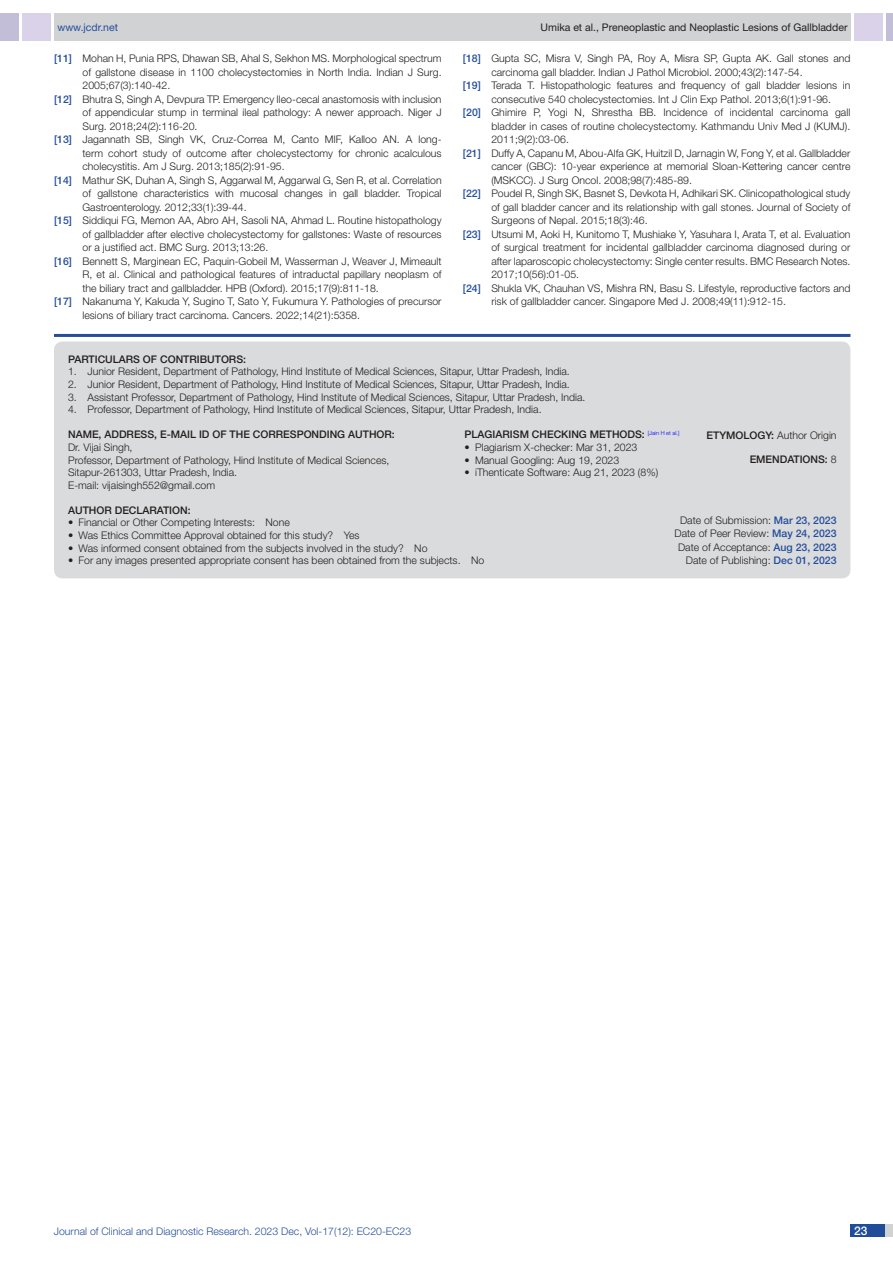
<style>
.page{position:relative;width:893px;height:1263px;background:#fff}
.page>*{position:absolute;margin:0;border:0;box-sizing:border-box;transform-origin:0 0}
.t1{font:500 12px "Helvetica Neue";color:#fff}
.Partic_Contri_Txt{font:300 10.5px/12.6px "Helvetica Neue";color:#231f20}
.Partic_Contri_Head{font:500 10.5px "Helvetica Neue";color:#231f20}
.tb_txt{font:300 10.5px "Helvetica Neue";color:#231f20}
.t2{font:300 10.5px "Helvetica Neue";color:#244e9b}
.t3{font:10.5px "Helvetica Neue";color:#231f20}
.Partic_Contri_Head-2{font:300 10.5px "Helvetica Neue";color:#231f20}
.t4{font:10.5px "Helvetica Neue";color:#244e9b}
.s1{font-weight:500;color:#244e9b}
.s2{font-weight:500}
.s3{font-weight:300}
</style>
<div class="page">
<div style="left:54px;top:13px;width:796px;height:28px;background:#d1d2d4"></div>
<div style="left:0;top:13px;width:19px;height:28px;background:#c2bed7"></div>
<div style="left:22px;top:13px;width:29px;height:28px;background:#d9d2e8"></div>
<div style="left:886px;top:13px;width:7px;height:28px;background:#c2bed7"></div>
<div style="left:854px;top:13px;width:29px;height:28px;background:#d9d2e8"></div>
<div style="left:850px;top:1224px;width:43px;height:13px;background:#d1d2d4"></div>
<div style="left:850px;top:1224px;width:35px;height:13px;background:#214c99"></div>
<hr style="left:54px;top:334px;width:796px;height:3px;background:#244e9b">
<div style="left:54px;top:342px;width:796px;height:236px;background:#dadbdc;border-radius:9px"></div>
<p class="t4" style="left:57px;top:21px;width:62px">www.jcdr.net</p>
<p class="t3" style="left:540px;top:21px;width:309px">Umika et al., Preneoplastic and Neoplastic Lesions of Gallbladder</p>
<p class="Partic_Contri_Txt" style="left:54px;top:52px;width:389px"><span class="s1">[11]</span> Mohan H, Punia RPS, Dhawan SB, Ahal S, Sekhon MS. Morphological spectrum</p>
<p class="Partic_Contri_Txt" style="left:82px;top:66px;width:361px">of gallstone disease in 1100 cholecystectomies in North India. Indian J Surg.</p>
<p class="Partic_Contri_Txt" style="left:82px;top:79px;width:89px">2005;67(3):140-42.</p>
<p class="Partic_Contri_Txt" style="left:54px;top:93px;width:389px"><span class="s1">[12]</span> Bhutra S, Singh A, Devpura TP. Emergency Ileo-cecal anastomosis with inclusion</p>
<p class="Partic_Contri_Txt" style="left:82px;top:106px;width:361px">of appendicular stump in terminal ileal pathology: A newer approach. Niger J</p>
<p class="Partic_Contri_Txt" style="left:82px;top:120px;width:116px">Surg. 2018;24(2):116-20.</p>
<p class="Partic_Contri_Txt" style="left:54px;top:133px;width:389px"><span class="s1">[13]</span> Jagannath SB, Singh VK, Cruz-Correa M, Canto MIF, Kalloo AN. A long-</p>
<p class="Partic_Contri_Txt" style="left:82px;top:147px;width:361px">term cohort study of outcome after cholecystectomy for chronic acalculous</p>
<p class="Partic_Contri_Txt" style="left:82px;top:160px;width:204px">cholecystitis. Am J Surg. 2013;185(2):91-95.</p>
<p class="Partic_Contri_Txt" style="left:54px;top:174px;width:389px"><span class="s1">[14]</span> Mathur SK, Duhan A, Singh S, Aggarwal M, Aggarwal G, Sen R, et al. Correlation</p>
<p class="Partic_Contri_Txt" style="left:82px;top:187px;width:361px">of gallstone characteristics with mucosal changes in gall bladder. Tropical</p>
<p class="Partic_Contri_Txt" style="left:82px;top:201px;width:166px">Gastroenterology. 2012;33(1):39-44.</p>
<p class="Partic_Contri_Txt" style="left:54px;top:214px;width:389px"><span class="s1">[15]</span> Siddiqui FG, Memon AA, Abro AH, Sasoli NA, Ahmad L. Routine histopathology</p>
<p class="Partic_Contri_Txt" style="left:82px;top:228px;width:361px">of gallbladder after elective cholecystectomy for gallstones: Waste of resources</p>
<p class="Partic_Contri_Txt" style="left:82px;top:241px;width:187px">or a justified act. BMC Surg. 2013;13:26.</p>
<p class="Partic_Contri_Txt" style="left:54px;top:255px;width:389px"><span class="s1">[16]</span> Bennett S, Marginean EC, Paquin-Gobeil M, Wasserman J, Weaver J, Mimeault</p>
<p class="Partic_Contri_Txt" style="left:82px;top:268px;width:361px">R, et al. Clinical and pathological features of intraductal papillary neoplasm of</p>
<p class="Partic_Contri_Txt" style="left:82px;top:282px;width:298px">the biliary tract and gallbladder. HPB (Oxford). 2015;17(9):811-18.</p>
<p class="Partic_Contri_Txt" style="left:54px;top:295px;width:389px"><span class="s1">[17]</span> Nakanuma Y, Kakuda Y, Sugino T, Sato Y, Fukumura Y. Pathologies of precursor</p>
<p class="Partic_Contri_Txt" style="left:82px;top:309px;width:279px">lesions of biliary tract carcinoma. Cancers. 2022;14(21):5358.</p>
<p class="Partic_Contri_Txt" style="left:463px;top:52px;width:389px"><span class="s1">[18]</span> Gupta SC, Misra V, Singh PA, Roy A, Misra SP, Gupta AK. Gall stones and</p>
<p class="Partic_Contri_Txt" style="left:491px;top:66px;width:313px">carcinoma gall bladder. Indian J Pathol Microbiol. 2000;43(2):147-54.</p>
<p class="Partic_Contri_Txt" style="left:463px;top:79px;width:389px"><span class="s1">[19]</span> Terada T. Histopathologic features and frequency of gall bladder lesions in</p>
<p class="Partic_Contri_Txt" style="left:491px;top:93px;width:341px">consecutive 540 cholecystectomies. Int J Clin Exp Pathol. 2013;6(1):91-96.</p>
<p class="Partic_Contri_Txt" style="left:463px;top:106px;width:389px"><span class="s1">[20]</span> Ghimire P, Yogi N, Shrestha BB. Incidence of incidental carcinoma gall</p>
<p class="Partic_Contri_Txt" style="left:491px;top:120px;width:361px">bladder in cases of routine cholecystectomy. Kathmandu Univ Med J (KUMJ).</p>
<p class="Partic_Contri_Txt" style="left:491px;top:133px;width:79px">2011;9(2):03-06.</p>
<p class="Partic_Contri_Txt" style="left:463px;top:147px;width:389px"><span class="s1">[21]</span> Duffy A, Capanu M, Abou-Alfa GK, Huitzil D, Jarnagin W, Fong Y, et al. Gallbladder</p>
<p class="Partic_Contri_Txt" style="left:491px;top:160px;width:361px">cancer (GBC): 10-year experience at memorial Sloan-Kettering cancer centre</p>
<p class="Partic_Contri_Txt" style="left:491px;top:174px;width:202px">(MSKCC). J Surg Oncol. 2008;98(7):485-89.</p>
<p class="Partic_Contri_Txt" style="left:463px;top:187px;width:389px"><span class="s1">[22]</span> Poudel R, Singh SK, Basnet S, Devkota H, Adhikari SK. Clinicopathological study</p>
<p class="Partic_Contri_Txt" style="left:491px;top:201px;width:361px">of gall bladder cancer and its relationship with gall stones. Journal of Society of</p>
<p class="Partic_Contri_Txt" style="left:491px;top:214px;width:158px">Surgeons of Nepal. 2015;18(3):46.</p>
<p class="Partic_Contri_Txt" style="left:463px;top:228px;width:389px"><span class="s1">[23]</span> Utsumi M, Aoki H, Kunitomo T, Mushiake Y, Yasuhara I, Arata T, et al. Evaluation</p>
<p class="Partic_Contri_Txt" style="left:491px;top:241px;width:361px">of surgical treatment for incidental gallbladder carcinoma diagnosed during or</p>
<p class="Partic_Contri_Txt" style="left:491px;top:255px;width:361px">after laparoscopic cholecystectomy: Single center results. BMC Research Notes.</p>
<p class="Partic_Contri_Txt" style="left:491px;top:268px;width:89px">2017;10(56):01-05.</p>
<p class="Partic_Contri_Txt" style="left:463px;top:282px;width:389px"><span class="s1">[24]</span> Shukla VK, Chauhan VS, Mishra RN, Basu S. Lifestyle, reproductive factors and</p>
<p class="Partic_Contri_Txt" style="left:491px;top:295px;width:296px">risk of gallbladder cancer. Singapore Med J. 2008;49(11):912-15.</p>
<p class="Partic_Contri_Head" style="left:68px;top:353px;width:15px">PART</p>
<p class="Partic_Contri_Head" style="left:95px;top:353px;width:89px">ICULARS OF CONTR</p>
<p class="Partic_Contri_Head" style="left:197px;top:353px;width:51px">IBUTORS:</p>
<p class="Partic_Contri_Txt" style="left:68px;top:365px;width:503px">1. Junior Resident, Department of Pathology, Hind Institute of Medical Sciences, Sitapur, Uttar Pradesh, India.</p>
<p class="Partic_Contri_Txt" style="left:68px;top:378px;width:503px">2. Junior Resident, Department of Pathology, Hind Institute of Medical Sciences, Sitapur, Uttar Pradesh, India.</p>
<p class="Partic_Contri_Txt" style="left:68px;top:390px;width:519px">3. Assistant Professor, Department of Pathology, Hind Institute of Medical Sciences, Sitapur, Uttar Pradesh, India.</p>
<p class="Partic_Contri_Txt" style="left:68px;top:403px;width:475px">4. Professor, Department of Pathology, Hind Institute of Medical Sciences, Sitapur, Uttar Pradesh, India.</p>
<p class="Partic_Contri_Head" style="left:465px;top:428px;width:216px">PLAGIARISM CH ECKING METHODS: <sup>[Jain</sup> <sup>H</sup> <sup>et</sup> <sup>al.]</sup></p>
<p class="tb_txt" style="left:465px;top:441px;width:174px">• Plagiarism X-checker: Mar 31, 2023</p>
<p class="tb_txt" style="left:465px;top:453px;width:156px">• Manual Googling: Aug 19, 2023</p>
<p class="tb_txt" style="left:465px;top:466px;width:195px">• iThenticate Software: Aug 21, 2023 (8%)</p>
<p class="Partic_Contri_Head" style="left:68px;top:428px;width:9px">NAM</p>
<p class="Partic_Contri_Head" style="left:92px;top:428px;width:304px">E, ADDRESS, E-MAIL ID OF TH E CORRESPONDING AUTHOR:</p>
<p class="Partic_Contri_Txt" style="left:68px;top:441px;width:66px">Dr. Vijai Singh,</p>
<p class="Partic_Contri_Txt" style="left:68px;top:453px;width:323px">Professor, Department of Pathology, Hind Institute of Medical Sciences,<br>Sitapur-261303, Uttar Pradesh, India.</p>
<p class="Partic_Contri_Txt" style="left:68px;top:478px;width:149px">E-mail: vijaisingh552@gmail.com</p>
<p class="Partic_Contri_Head" style="left:706px;top:429px;width:38px">ETYMOLOG</p>
<p class="Partic_Contri_Head-2" style="left:765px;top:429px;width:73px"><span class="s2">Y:</span> Author Origin</p>
<p class="Partic_Contri_Head" style="left:750px;top:453px;width:88px">EMENDATIONS: <span class="s3">8</span></p>
<p class="Partic_Contri_Head" style="left:68px;top:504px;width:124px">AUTHO R DECLARATION:</p>
<p class="Partic_Contri_Txt" style="left:68px;top:516px;width:223px">• Financial or Other Competing Interests: None</p>
<p class="Partic_Contri_Txt" style="left:68px;top:529px;width:293px">• Was Ethics Committee Approval obtained for this study? Yes</p>
<p class="Partic_Contri_Txt" style="left:68px;top:541px;width:361px">• Was informed consent obtained from the subjects involved in the study? No</p>
<p class="Partic_Contri_Txt" style="left:68px;top:554px;width:418px">• For any images presented appropriate consent has been obtained from the subjects. No</p>
<p class="Partic_Contri_Txt" style="left:680px;top:513px;width:158px">Date of Submission: <span class="s1">MAR 23, 2023</span></p>
<p class="Partic_Contri_Txt" style="left:674px;top:527px;width:164px">Date of Peer Review: <span class="s1">MAY 24, 2023</span></p>
<p class="Partic_Contri_Txt" style="left:678px;top:540px;width:160px">Date of Acceptance: <span class="s1">AUG 23, 2023</span></p>
<p class="Partic_Contri_Txt" style="left:686px;top:554px;width:152px">Date of Publishing: <span class="s1">DEC 01, 2023</span></p>
<p class="t2" style="left:54px;top:1225px;width:359px">Journal of Clinical and Diagnostic Research. 2023 Dec, Vol-17(12): EC20-EC23</p>
<p class="t1" style="left:854px;top:1223px;width:15px">23</p>
</div>
